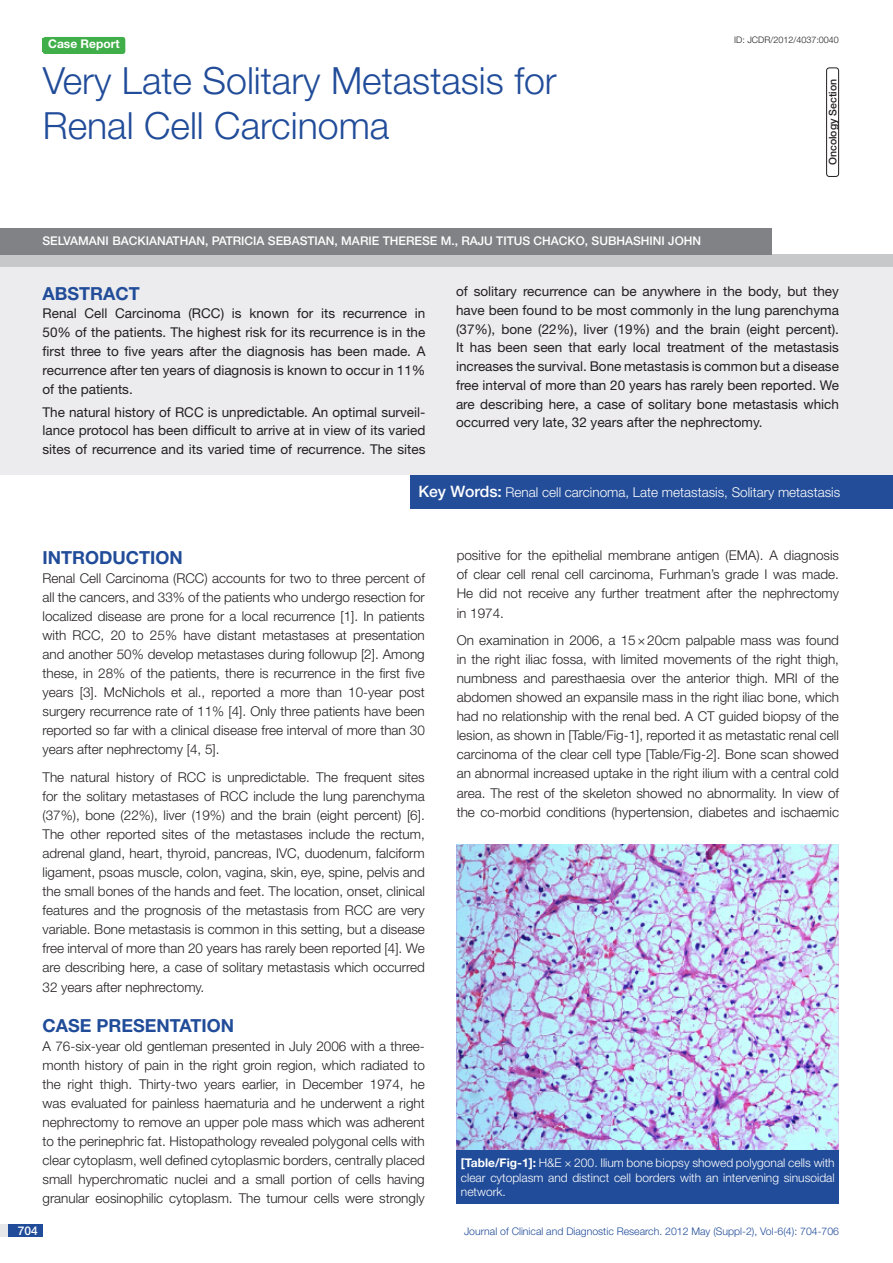
<style>
.page{position:relative;width:893px;height:1263px;background:#fff}
.page>*{position:absolute;margin:0;border:0;box-sizing:border-box;transform-origin:0 0}
.t1{font:300 37.5px/45px "Helvetica Neue";color:#214c99}
.Level_1{font:700 18px "Helvetica Neue";color:#214c99}
.Abstract_head{font:700 18px "Helvetica Neue";color:#214c99}
.Body_text{font:300 13.5px/19px "Helvetica Neue";color:#231f20;text-align:justify}
.Abstract_text{font:13.5px/18.8px "Helvetica Neue";color:#231f20;text-align:justify}
.t2{font:300 13.5px "Helvetica Neue";color:#fff}
.Table_text{font:300 12px/14.4px "Helvetica Neue";color:#fff;text-align:justify}
.Author{font:500 12px "Helvetica Neue";color:#fff}
.t3{font:700 12px "Helvetica Neue";color:#fff}
.t4{font:300 10.5px "Helvetica Neue";color:#214c99}
.t5{font:500 10.5px "Helvetica Neue";color:#231f20}
.DOI{font:300 9px "Helvetica Neue";color:#231f20}
.s1{color:#244d99}
.s2{font-weight:500;font-size:15.75px}
.s3{font-weight:700}
</style>
<div class="page">
<div style="left:0;top:1224px;width:43px;height:13px;background:#e6e7e9"></div>
<div style="left:8px;top:1224px;width:35px;height:13px;background:#214c99"></div>
<div style="left:43px;top:37px;width:82px;height:17px;background:#40ae49;border-radius:3px"></div>
<div style="left:0;top:267px;width:893px;height:208px;background:#ececee"></div>
<div style="left:0;top:254px;width:893px;height:12px;background:#c7c8ca"></div>
<div style="left:410px;top:475px;width:483px;height:34px;background:#244d99"></div>
<div style="left:826px;top:68px;width:13px;height:109px;border:1px solid #231f20;border-radius:3px"></div>
<div style="left:0;top:228px;width:771px;height:27px;background:#808285"></div>
<img style="left:457px;top:844px;width:382px;height:306px">
<div style="left:457px;top:1150px;width:382px;height:54px;background:#214c99"></div>
<p class="t3" style="left:48px;top:37px;width:73px">Case Report</p>
<p class="t1" style="left:43px;top:57px;width:516px">Very Late Solitary Metastasis for<br>Renal Cell Carcinoma</p>
<p class="Author" style="left:43px;top:233px;width:660px">SELVAMANI BACKIANATHAN, PATRICIA SEBASTIAN, MARIE THERESE M., RAJU TITUS CHACKO, SUBHASHINI JOHN</p>
<p class="DOI" style="left:734px;top:35px;width:106px">ID: JCDR/2012/4037:0040</p>
<p class="t5" style="left:826px;top:165px;width:88px;rotate:-90deg">ONCOLOGY SECTION</p>
<p class="Abstract_head" style="left:43px;top:282px;width:99px">ABST<span class="s1">RAC</span>T</p>
<p class="Abstract_text" style="left:43px;top:304px;width:384px">Renal Cell Carcinoma (RCC) is known for its recurrence in 50% of the patients. The highest risk for its recurrence is in the first three to five years after the diagnosis has been made. A recurrence after ten years of diagnosis is known to occur in 11% of the patients.</p>
<p class="Abstract_text" style="left:43px;top:402px;width:384px">The natural history of RCC is unpredictable. An optimal surveil&shy;lance protocol has been difficult to arrive at in view of its varied sites of recurrence and its varied time of recurrence. The sites</p>
<p class="Abstract_text" style="left:456px;top:282px;width:384px">of solitary recurrence can be anywhere in the body, but they have been found to be most commonly in the lung parenchyma (37%), bone (22%), liver (19%) and the brain (eight percent).<br>It has been seen that early local treatment of the metastasis increases the survival. Bone metastasis is common but a disease free interval of more than 20 years has rarely been reported. We are describing here, a case of solitary bone metastasis which occurred very late, 32 years after the nephrectomy.</p>
<p class="t2" style="left:418px;top:483px;width:423px"><span class="s2">KEY WORDS:</span> Renal cell carcinoma, Late metastasis, Solitary metastasis</p>
<p class="Level_1" style="left:43px;top:546px;width:142px">INTRODUCTION</p>
<p class="Body_text" style="left:43px;top:568px;width:384px">Renal Cell Carcinoma (RCC) accounts for two to three percent of all the cancers, and 33% of the patients who undergo resection for localized disease are prone for a local recurrence [1]. In patients with RCC, 20 to 25% have distant metastases at presentation and another 50% develop metastases during followup [2]. Among these, in 28% of the patients, there is recurrence in the first five years [3]. McNichols et al., reported a more than 10-year post surgery recurrence rate of 11% [4]. Only three patients have been reported so far with a clinical disease free interval of more than 30 years after nephrectomy [4, 5].</p>
<p class="Body_text" style="left:43px;top:767px;width:384px">The natural history of RCC is unpredictable. The frequent sites for the solitary metastases of RCC include the lung parenchyma (37%), bone (22%), liver (19%) and the brain (eight percent) [6].<br>The other reported sites of the metastases include the rectum, adrenal gland, heart, thyroid, pancreas, IVC, duodenum, falciform ligament, psoas muscle, colon, vagina, skin, eye, spine, pelvis and the small bones of the hands and feet. The location, onset, clinical features and the prognosis of the metastasis from RCC are very variable. Bone metastasis is common in this setting, but a disease free interval of more than 20 years has rarely been reported [4]. We are describing here, a case of solitary metastasis which occurred 32 years after nephrectomy.</p>
<p class="Level_1" style="left:43px;top:1014px;width:193px">CASE PRESENTATION</p>
<p class="Body_text" style="left:43px;top:1036px;width:384px">A 76-six-year old gentleman presented in July 2006 with a three&shy;month history of pain in the right groin region, which radiated to the right thigh. Thirty-two years earlier, in December 1974, he was evaluated for painless haematuria and he underwent a right nephrectomy to remove an upper pole mass which was adherent to the perinephric fat. Histopathology revealed polygonal cells with clear cytoplasm, well defined cytoplasmic borders, centrally placed small hyperchromatic nuclei and a small portion of cells having granular eosinophilic cytoplasm. The tumour cells were strongly</p>
<p class="Body_text" style="left:457px;top:546px;width:384px">positive for the epithelial membrane antigen (EMA). A diagnosis of clear cell renal cell carcinoma, Furhman’s grade I was made.<br>He did not receive any further treatment after the nephrectomy in 1974.</p>
<p class="Body_text" style="left:457px;top:630px;width:384px">On examination in 2006, a 15×20cm palpable mass was found in the right iliac fossa, with limited movements of the right thigh, numbness and paresthaesia over the anterior thigh. MRI of the abdomen showed an expansile mass in the right iliac bone, which had no relationship with the renal bed. A CT guided biopsy of the lesion, as shown in [Table/Fig-1], reported it as metastatic renal cell carcinoma of the clear cell type [Table/Fig-2]. Bone scan showed an abnormal increased uptake in the right ilium with a central cold area. The rest of the skeleton showed no abnormality. In view of the co-morbid conditions (hypertension, diabetes and ischaemic</p>
<p class="Table_text" style="left:461px;top:1156px;width:375px"><span class="s3">[Table/Fig-1]:</span> H&amp;E × 200. Ilium bone biopsy showed polygonal cells with clear cytoplasm and distinct cell borders with an intervening sinusoidal network.</p>
<p class="Author" style="left:18px;top:1223px;width:22px">704</p>
<p class="t4" style="left:464px;top:1225px;width:377px">Journal of Clinical and Diagnostic Research. 2012 May (Suppl-2), Vol-6(4): 704-706</p>
</div>
